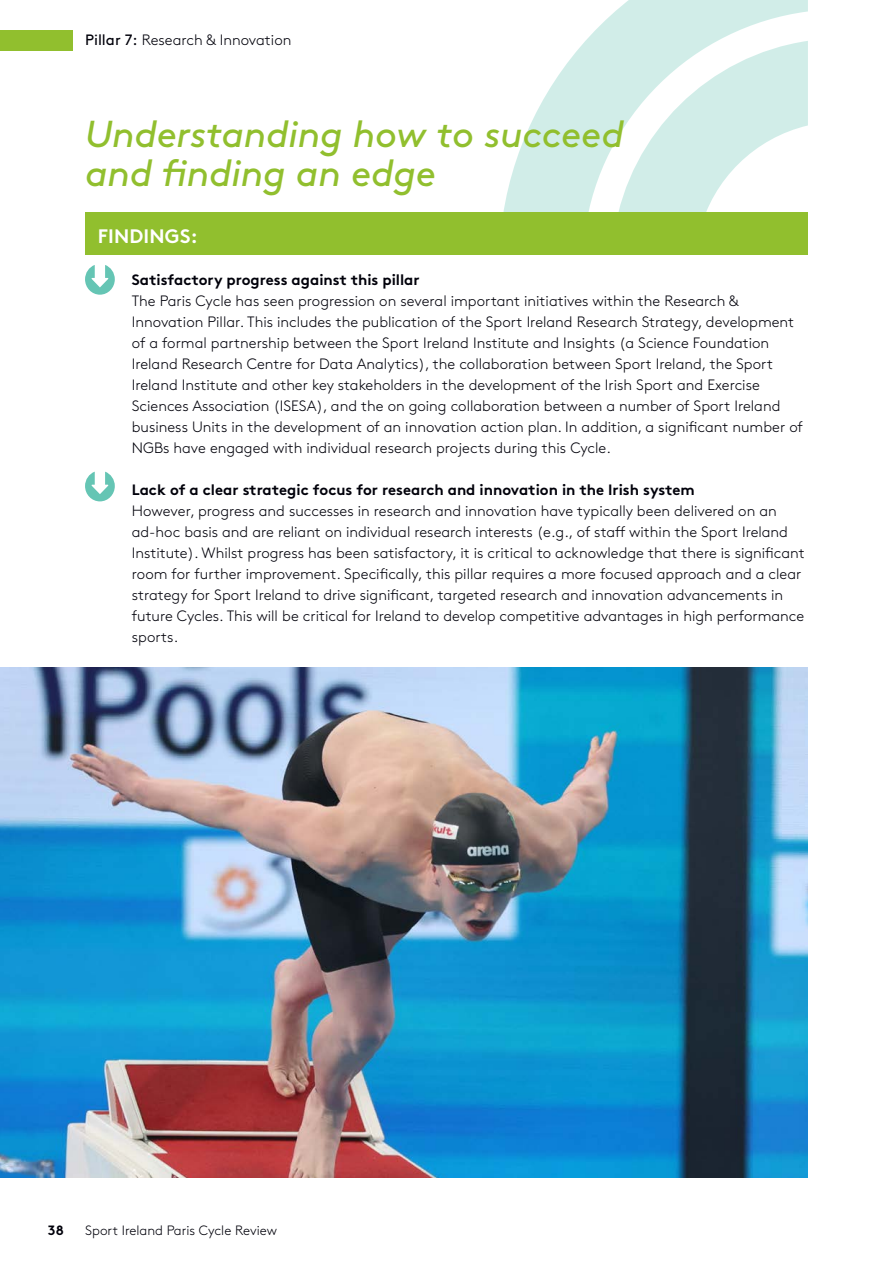
<style>
.page{position:relative;width:893px;height:1263px;background:#fff}
.page>*{position:absolute;margin:0;border:0;box-sizing:border-box;transform-origin:0 0}
.t1{font:italic 37.5px/39px "Brown Std";letter-spacing:-.005em;color:#91bf2e}
.t2{font:700 19.5px "Brown Std";letter-spacing:.01em;color:#fff}
.t3{font:300 15px/21px "Brown Std";color:#00000a}
.t4{font:700 15px "Brown Std";color:#00000a}
.t5{font:300 13.5px "Brown Std";color:#00000a}
.t6{font:700 13.5px "Brown Std";color:#00000a}
.s1{font-weight:400}
</style>
<div class="page">
<svg style="left:501px;top:0;width:307px;height:213px;fill:#d1ede8"></svg>
<svg style="left:614px;top:41px;width:194px;height:172px"></svg>
<div style="left:85px;top:213px;width:723px;height:42px;background:#91bf2e"></div>
<svg style="left:85px;top:265px;width:30px;height:30px"></svg>
<svg style="left:85px;top:472px;width:30px;height:29px"></svg>
<img style="left:0;top:668px;width:808px;height:510px">
<div style="left:0;top:30px;width:72px;height:20px;background:#91bf2e"></div>
<p class="t3" style="left:85px;top:30px;width:208px"><span class="s1">Pillar 7:</span> Research &amp; Innovation</p>
<p class="t1" style="left:85px;top:115px;width:540px">Understanding how to succeed and finding an edge</p>
<p class="t2" style="left:98px;top:224px;width:101px">FINDINGS:</p>
<p class="t4" style="left:132px;top:270px;width:289px">Satisfactory progress against this pillar</p>
<p class="t3" style="left:132px;top:290px;width:673px">The Paris Cycle has seen progression on several important initiatives within the Research &amp; Innovation Pillar. This includes the publication of the Sport Ireland Research Strategy, development of a formal partnership between the Sport Ireland Institute and Insights (a Science Foundation Ireland Research Centre for Data Analytics), the collaboration between Sport Ireland, the Sport Ireland Institute and other key stakeholders in the development of the Irish Sport and Exercise Sciences Association (ISESA), and the on going collaboration between a number of Sport Ireland business Units in the development of an innovation action plan. In addition, a significant number of NGBs have engaged with individual research projects during this Cycle.</p>
<p class="t4" style="left:132px;top:480px;width:564px">Lack of a clear strategic focus for research and innovation in the Irish system</p>
<p class="t3" style="left:132px;top:500px;width:674px">However, progress and successes in research and innovation have typically been delivered on an ad-hoc basis and are reliant on individual research interests (e.g., of staff within the Sport Ireland Institute). Whilst progress has been satisfactory, it is critical to acknowledge that there is significant room for further improvement. Specifically, this pillar requires a more focused approach and a clear strategy for Sport Ireland to drive significant, targeted research and innovation advancements in future Cycles. This will be critical for Ireland to develop competitive advantages in high performance sports.</p>
<p class="t6" style="left:48px;top:1222px;width:17px">38</p>
<p class="t5" style="left:85px;top:1222px;width:194px">Sport Ireland Paris Cycle Review</p>
</div>
